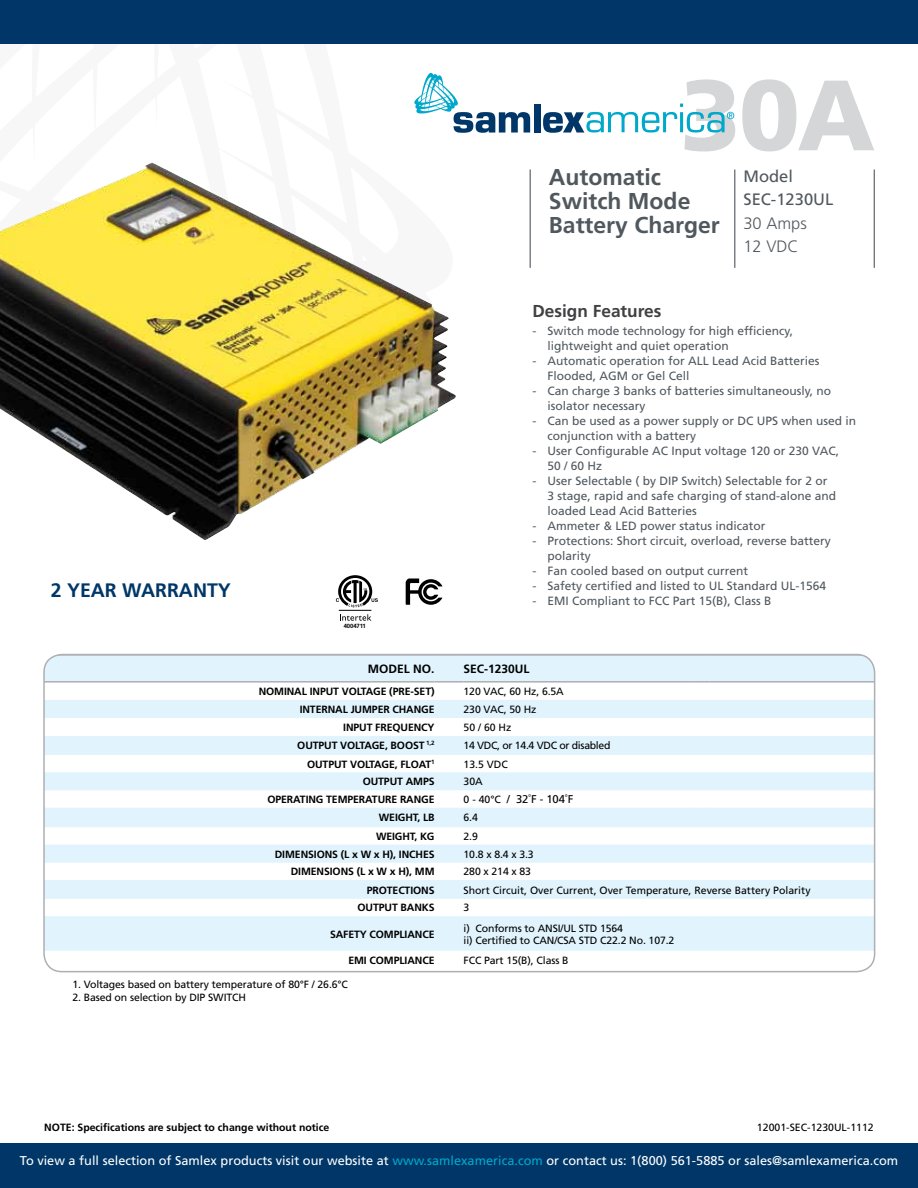
<style>
.page{position:relative;width:918px;height:1188px;background:#fff}
.page>*{position:absolute;margin:0;border:0;box-sizing:border-box;transform-origin:0 0}
.t1{font:900 99.75px "Frutiger LT Std";color:#d4d6d7}
.t2{font:700 22.95px/24px "Frutiger LT Std";color:#50585e}
.t3{font:700 19.5px "Frutiger LT Std";color:#003768}
.t4{font:700 17.25px "Frutiger LT Std";color:#414042}
.t5{font:16.5px/23.4px "Frutiger LT Std";color:#50585e}
.t6{font:300 16.5px/23.4px "Frutiger LT Std";color:#50585e}
.t7{font:12.75px "Frutiger LT Std";color:#fff}
.t8{font:12px/15px "Frutiger LT Std";color:#50585e}
.t9{font:700 12px "Frutiger LT Std";color:#000}
.t10{font:11.25px "Frutiger LT Std";color:#000}
.t11{font:10.5px/12px "Frutiger LT Std";letter-spacing:-.01em;color:#000}
.t12{font:700 10.5px "Frutiger LT Std";letter-spacing:-.01em;color:#000}
.t13{font:10.5px "Frutiger LT Std";letter-spacing:-.03em;color:#000}
.t14{font:700 6.15px "Frutiger LT Std";color:#000}
.t15{font:700 6px "Frutiger LT Std";letter-spacing:-.02em;color:#000}
.s1{font-size:10.5px}
.s2{color:#00a8cb}
</style>
<div class="page">
<div style="left:0;top:0;width:918px;height:43px;background:#003768"></div>
<div style="left:0;top:1143px;width:918px;height:45px;background:#003768"></div>
<div style="left:534px;top:104px;width:6px;height:29px;background:#003768"></div>
<svg style="left:414px;top:73px;width:116px;height:60px"></svg>
<svg style="left:543px;top:104px;width:191px;height:29px"></svg>
<hr style="left:530px;top:170px;width:1px;height:98px;background:#50585e">
<hr style="left:734px;top:170px;width:1px;height:98px;background:#50585e">
<hr style="left:874px;top:170px;width:1px;height:98px;background:#50585e">
<img style="left:0;top:163px;width:456px;height:377px">
<svg style="left:44px;top:656px;width:831px;height:295px;fill:#e1f4fd"></svg>
<hr style="left:44px;top:753px;width:391px;height:2px;background:#e1f4fd">
<hr style="left:435px;top:753px;width:29px;height:2px;background:#e1f4fd">
<hr style="left:464px;top:753px;width:229px;height:2px;background:#e1f4fd">
<svg style="left:693px;top:753px;width:16px;height:2px"></svg>
<hr style="left:709px;top:753px;width:166px;height:2px;background:#e1f4fd">
<hr style="left:44px;top:808px;width:391px;height:1px;background:#e1f4fd">
<svg style="left:435px;top:808px;width:29px;height:1px"></svg>
<hr style="left:464px;top:808px;width:229px;height:1px;background:#e1f4fd">
<svg style="left:693px;top:808px;width:16px;height:1px"></svg>
<hr style="left:709px;top:808px;width:166px;height:1px;background:#e1f4fd">
<hr style="left:44px;top:826px;width:391px;height:1px;background:#e1f4fd">
<svg style="left:435px;top:826px;width:29px;height:1px"></svg>
<hr style="left:464px;top:826px;width:229px;height:1px;background:#e1f4fd">
<svg style="left:693px;top:826px;width:16px;height:1px"></svg>
<hr style="left:709px;top:826px;width:166px;height:1px;background:#e1f4fd">
<hr style="left:44px;top:880px;width:391px;height:2px;background:#e1f4fd">
<hr style="left:435px;top:880px;width:29px;height:2px;background:#e1f4fd">
<hr style="left:464px;top:880px;width:229px;height:2px;background:#e1f4fd">
<svg style="left:693px;top:880px;width:16px;height:2px"></svg>
<hr style="left:709px;top:880px;width:166px;height:2px;background:#e1f4fd">
<hr style="left:44px;top:916px;width:391px;height:2px;background:#e1f4fd">
<hr style="left:435px;top:916px;width:29px;height:2px;background:#e1f4fd">
<hr style="left:464px;top:916px;width:229px;height:2px;background:#e1f4fd">
<svg style="left:693px;top:916px;width:16px;height:2px"></svg>
<hr style="left:709px;top:916px;width:166px;height:2px;background:#e1f4fd">
<hr style="left:44px;top:655px;width:391px;height:1px;background:#adafb2">
<hr style="left:709px;top:655px;width:166px;height:1px;background:#adafb2">
<hr style="left:44px;top:681px;width:391px;height:2px;background:#adafb2">
<hr style="left:435px;top:681px;width:29px;height:2px;background:#adafb2">
<hr style="left:464px;top:681px;width:229px;height:2px;background:#adafb2">
<svg style="left:693px;top:681px;width:16px;height:2px"></svg>
<hr style="left:709px;top:681px;width:166px;height:2px;background:#adafb2">
<div style="left:43px;top:654px;width:832px;height:318px;border:2px solid #adafb2;border-radius:18px"></div>
<hr style="left:339px;top:610px;width:32px;height:1px;background:#000">
<svg style="left:336px;top:575px;width:42px;height:32px"></svg>
<svg style="left:340px;top:614px;width:31px;height:7px"></svg>
<svg style="left:406px;top:578px;width:36px;height:27px"></svg>
<h3 class="t3" style="left:51px;top:579px;width:181px">2 YEAR WARRANTY</h3>
<p class="t15" style="left:344px;top:623px;width:24px">4004711</p>
<h1 class="t1" style="left:680px;top:55px;width:196px">30A</h1>
<h3 class="t5" style="left:743px;top:165px;width:91px">Model<br>SEC-1230UL</h3>
<h3 class="t6" style="left:743px;top:211px;width:65px">30 Amps<br>12 VDC</h3>
<h2 class="t2" style="left:549px;top:165px;width:172px">AUTOMATIC<br>SWITCH MODE<br>BATTERY CHARGER</h2>
<h3 class="t4" style="left:532px;top:301px;width:131px">DESIGN FEATURES</h3>
<p class="t8" style="left:547px;top:323px;width:247px;text-indent:-15px">- Switch mode technology for high efficiency, lightweight and quiet operation</p>
<p class="t8" style="left:547px;top:353px;width:274px;text-indent:-15px">- Automatic operation for ALL Lead Acid Batteries<br>Flooded, AGM or Gel Cell</p>
<p class="t8" style="left:547px;top:383px;width:285px;text-indent:-15px">- Can charge 3 banks of batteries simultaneously, no isolator necessary</p>
<p class="t8" style="left:547px;top:413px;width:310px;text-indent:-15px">- Can be used as a power supply or DC UPS when used in conjunction with a battery</p>
<p class="t8" style="left:547px;top:443px;width:293px;text-indent:-15px">- User Configurable AC Input voltage 120 or 230 VAC,<br>50 / 60 Hz</p>
<p class="t8" style="left:547px;top:473px;width:290px;text-indent:-15px">- User Selectable ( by DIP Switch) Selectable for 2 or<br>3 stage, rapid and safe charging of stand-alone and loaded Lead Acid Batteries</p>
<p class="t8" style="left:532px;top:518px;width:235px">- Ammeter &amp; LED power status indicator</p>
<p class="t8" style="left:547px;top:533px;width:285px;text-indent:-15px">- Protections: Short circuit, overload, reverse battery polarity</p>
<p class="t8" style="left:532px;top:563px;width:217px">- Fan cooled based on output current</p>
<p class="t8" style="left:532px;top:578px;width:295px">- Safety certified and listed to UL Standard UL-1564</p>
<p class="t8" style="left:532px;top:593px;width:241px">- EMI Compliant to FCC Part 15(B), Class B</p>
<p class="t9" style="left:368px;top:662px;width:68px">MODEL NO.</p>
<p class="t9" style="left:464px;top:662px;width:66px">SEC-1230UL</p>
<p class="t12" style="left:259px;top:685px;width:177px">NOM INAL IN PUT VO LTAGE (PRE-SET)</p>
<p class="t11" style="left:464px;top:686px;width:102px">120 VAC, 60 Hz, 6.5A</p>
<p class="t12" style="left:300px;top:703px;width:7px">INTE</p>
<p class="t12" style="left:321px;top:703px;width:113px">RNAL JUM PER CHANGE</p>
<p class="t11" style="left:464px;top:703px;width:74px">230 VAC, 50 Hz</p>
<p class="t12" style="left:343px;top:721px;width:65px">IN PUT FREQUENC</p>
<p class="t12" style="left:428px;top:721px;width:9px">Y</p>
<p class="t11" style="left:464px;top:721px;width:49px">50 / 60 Hz</p>
<p class="t12" style="left:297px;top:739px;width:108px">OUTPUT VO LTAGE, BOOST</p>
<p class="t14" style="left:426px;top:739px;width:10px">1,2</p>
<p class="t13" style="left:464px;top:739px;width:148px">14 VDC, or 14.4 VDC or disabled</p>
<p class="t12" style="left:307px;top:758px;width:112px">OUTPUT VO LTAGE, FLOAT</p>
<p class="t14" style="left:431px;top:758px;width:5px">1</p>
<p class="t11" style="left:464px;top:758px;width:46px">13.5 VDC</p>
<p class="t12" style="left:363px;top:775px;width:72px">OUTPUT AM PS</p>
<p class="t11" style="left:464px;top:776px;width:21px">30A</p>
<p class="t12" style="left:267px;top:793px;width:106px">OPERATING TEM PERATU</p>
<p class="t12" style="left:385px;top:793px;width:23px">RE RAN</p>
<p class="t12" style="left:421px;top:793px;width:13px">GE</p>
<p class="t10" style="left:464px;top:793px;width:111px"><span class="s1">0 - 40°C</span> / 32˚F - 104˚F</p>
<p class="t12" style="left:379px;top:812px;width:56px">WEIGHT, LB</p>
<p class="t11" style="left:464px;top:812px;width:16px">6.4</p>
<p class="t12" style="left:376px;top:830px;width:60px">WEIGHT, KG</p>
<p class="t11" style="left:464px;top:830px;width:16px">2.9</p>
<p class="t12" style="left:275px;top:848px;width:19px">DIMENS</p>
<p class="t12" style="left:314px;top:848px;width:11px">IONS</p>
<p class="t12" style="left:341px;top:848px;width:95px">(L X W X H), INCH ES</p>
<p class="t11" style="left:464px;top:848px;width:72px">10.8 x 8.4 x 3.3</p>
<p class="t12" style="left:291px;top:865px;width:19px">DIMENS</p>
<p class="t12" style="left:330px;top:865px;width:11px">IONS</p>
<p class="t12" style="left:357px;top:865px;width:79px">(L X W X H), MM</p>
<p class="t11" style="left:464px;top:866px;width:69px">280 x 214 x 83</p>
<p class="t12" style="left:367px;top:884px;width:20px">PROTECT</p>
<p class="t12" style="left:410px;top:884px;width:11px">IONS</p>
<p class="t11" style="left:464px;top:885px;width:349px">Short Circuit, Over Current, Over Temperature, Reverse Battery Polarity</p>
<p class="t12" style="left:358px;top:902px;width:77px">OUTPUT BAN KS</p>
<p class="t11" style="left:464px;top:902px;width:7px">3</p>
<p class="t12" style="left:330px;top:928px;width:13px">SAFET</p>
<p class="t12" style="left:360px;top:928px;width:56px">Y COM PLIANCE</p>
<p class="t11" style="left:464px;top:923px;width:212px">i) Conforms to ANSI/UL STD 1564<br>ii) Certified to CAN/CSA STD C22.2 No. 107.2</p>
<p class="t12" style="left:348px;top:954px;width:67px">EMI COM PLIANCE</p>
<p class="t11" style="left:464px;top:954px;width:107px">FCC Part 15(B), Class B</p>
<p class="t11" style="left:72px;top:978px;width:277px">1. Voltages based on battery temperature of 80°F / 26.6°C</p>
<p class="t11" style="left:72px;top:992px;width:175px">2. Based on selection by DIP SWITCH</p>
<p class="t12" style="left:44px;top:1121px;width:287px">NOTE: SPECIFICATIONS ARE SUBJECT TO CHANGE WITHOUT NOTICE</p>
<p class="t11" style="left:757px;top:1121px;width:118px">12001-SEC-1230UL-1112</p>
<p class="t7" style="left:20px;top:1153px;width:880px">To view a full selection of Samlex products visit our website at <span class="s2">www.samlexamerica.com</span> or contact us: 1(800) 561-5885 or sales@samlexamerica.com</p>
</div>
